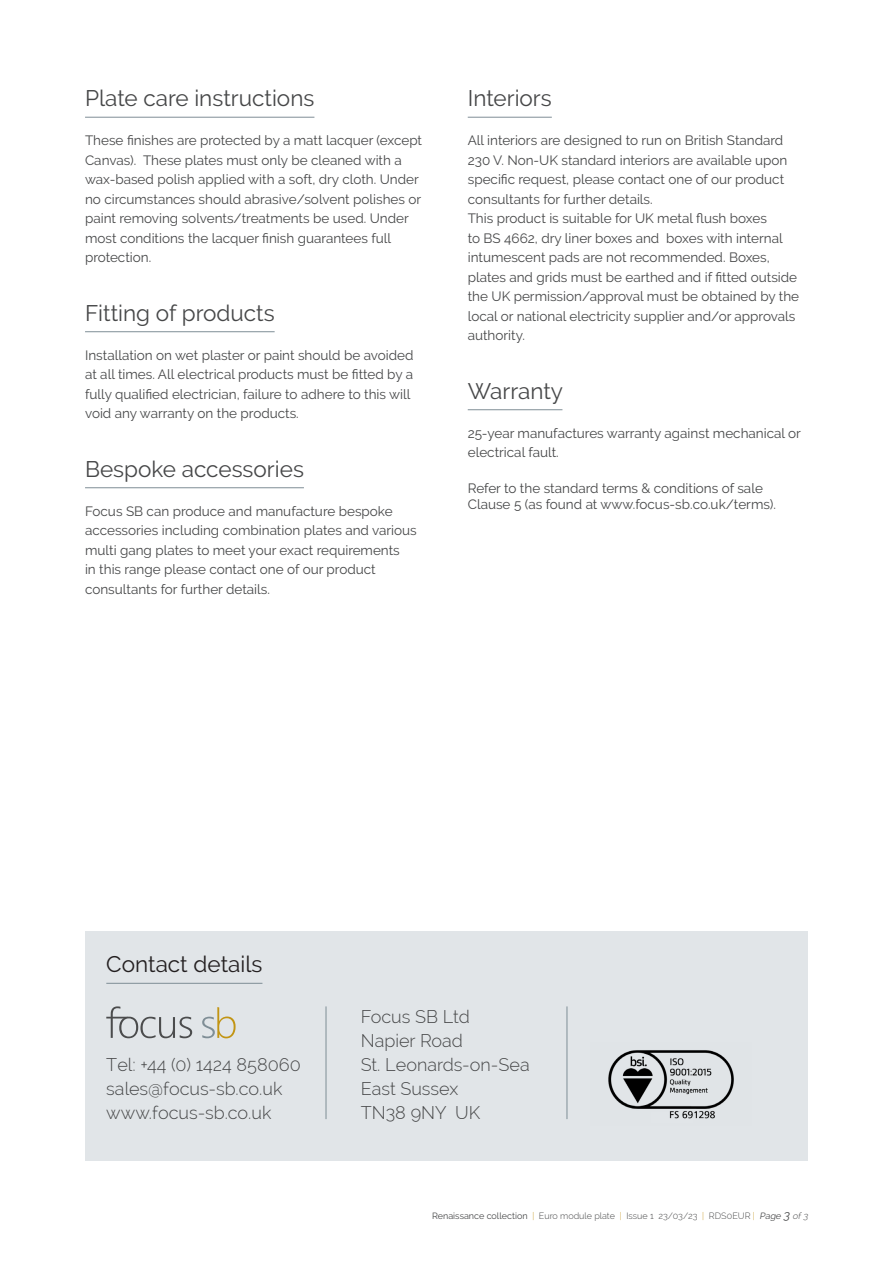
<style>
.page{position:relative;width:893px;height:1263px;background:#fff}
.page>*{position:absolute;margin:0;border:0;box-sizing:border-box;transform-origin:0 0}
.Ruled_Subheads{font:22.5px "Raleway";color:#464748}
.Ruled_Subheads-2{font:22.5px "Raleway";color:#231f20}
.t1{font:300 18px "Raleway";color:#464748}
.t2{font:13.5px/19.5px "Raleway";color:#464748}
.t3{font:300 9px "Raleway";color:#464748}
.s1{font-weight:400}
.s2{color:#cba035}
.s3{font-weight:400;font-style:italic}
.s4{font-weight:400;font-style:italic;font-size:12px}
.s5{font-style:italic}
</style>
<div class="page">
<div style="left:85px;top:931px;width:723px;height:230px;background:#e1e5e8"></div>
<hr style="left:85px;top:117px;width:229px;height:1px;background:#7f8e96">
<hr style="left:85px;top:331px;width:190px;height:1px;background:#7f8e96">
<hr style="left:85px;top:487px;width:219px;height:1px;background:#7f8e96">
<hr style="left:468px;top:117px;width:84px;height:1px;background:#7f8e96">
<hr style="left:468px;top:409px;width:94px;height:1px;background:#7f8e96">
<hr style="left:106px;top:983px;width:156px;height:1px;background:#7f8e96">
<svg style="left:106px;top:1006px;width:86px;height:32px"></svg>
<svg style="left:202px;top:1007px;width:34px;height:31px"></svg>
<hr style="left:326px;top:1006px;width:1px;height:113px;background:#7f8e96">
<hr style="left:567px;top:1006px;width:1px;height:113px;background:#7f8e96">
<img style="left:608px;top:1050px;width:126px;height:69px">
<p class="Ruled_Subheads" style="left:85px;top:85px;width:231px">Plate care instructions</p>
<p class="t2" style="left:85px;top:131px;width:339px">These finishes are protected by a matt lacquer (except Canvas). These plates must only be cleaned with a wax-based polish applied with a soft, dry cloth. Under no circumstances should abrasive/solvent polishes or paint removing solvents/treatments be used. Under most conditions the lacquer finish guarantees full protection.</p>
<p class="Ruled_Subheads" style="left:85px;top:300px;width:191px">Fitting of products</p>
<p class="t2" style="left:85px;top:345px;width:330px">Installation on wet plaster or paint should be avoided at all times. All electrical products must be fitted by a fully qualified electrician, failure to adhere to this will void any warranty on the products.</p>
<p class="Ruled_Subheads" style="left:85px;top:456px;width:220px">Bespoke accessories</p>
<p class="t2" style="left:85px;top:501px;width:333px">Focus SB can produce and manufacture bespoke accessories including combination plates and various multi gang plates to meet your exact requirements<br>in this range please contact one of our product consultants for further details.</p>
<p class="Ruled_Subheads" style="left:468px;top:85px;width:86px">Interiors</p>
<p class="t2" style="left:468px;top:131px;width:321px">All interiors are designed to run on British Standard 230 V. Non-UK standard interiors are available upon specific request, please contact one of our product consultants for further details.</p>
<p class="t2" style="left:468px;top:209px;width:333px">This product is suitable for UK metal flush boxes<br>to BS 4662, dry liner boxes and boxes with internal intumescent pads are not recommended. Boxes, plates and grids must be earthed and if fitted outside the UK permission/approval must be obtained by the local or national electricity supplier and/or approvals authority.</p>
<p class="Ruled_Subheads" style="left:468px;top:378px;width:97px">Warranty</p>
<p class="t2" style="left:468px;top:423px;width:335px">25-year manufactures warranty against mechanical or electrical fault.</p>
<p class="t2" style="left:468px;top:480px;width:310px;line-height:16.2px">Refer to the standard terms &amp; conditions of sale<br>Clause 5 (as found at www.focus-sb.co.uk/terms).</p>
<p class="Ruled_Subheads-2" style="left:106px;top:951px;width:158px">Contact details</p>
<p class="t1" style="left:106px;top:1054px;width:196px">Tel: +44 (0) 1424 858060</p>
<p class="t1" style="left:106px;top:1078px;width:178px">sales@focus-sb.co.uk</p>
<p class="t1" style="left:106px;top:1102px;width:167px">www.focus-sb.co.uk</p>
<p class="t1" style="left:361px;top:1006px;width:111px">Focus SB Ltd</p>
<p class="t1" style="left:361px;top:1030px;width:104px">Napier Road</p>
<p class="t1" style="left:361px;top:1054px;width:171px">St. Leonards-on-Sea</p>
<p class="t1" style="left:361px;top:1078px;width:99px">East Sussex</p>
<p class="t1" style="left:361px;top:1102px;width:121px">TN38 9NY UK</p>
<p class="t3" style="left:432px;top:1210px;width:379px"><span class="s1">Renaissance collection</span> <span class="s2">|</span> Euro module plate <span class="s2">|</span> Issue 1 23/03/23 <span class="s2">|</span> RDS0EUR <span class="s2">|</span> <span class="s3">Page</span> <span class="s4">3</span> <span class="s5">of3</span></p>
</div>
